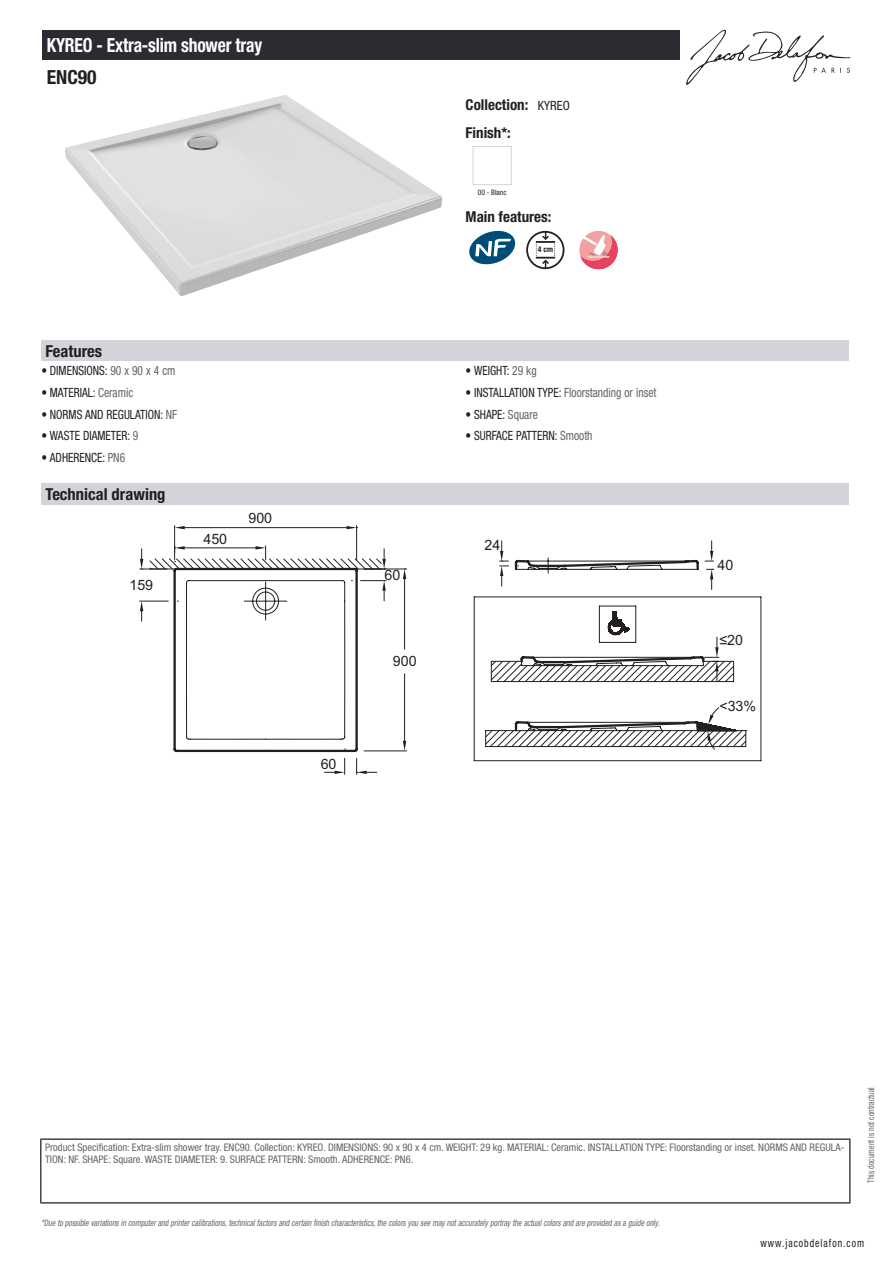
<style>
.page{position:relative;width:893px;height:1263px;background:#fff}
.page>*{position:absolute;margin:0;border:0;box-sizing:border-box;transform-origin:0 0}
.t1{font:700 condensed 19.5px "Helvetica Neue LT Std";letter-spacing:-.01em;color:#fff;scale:.9 1}
.t2{font:700 condensed 19.5px "Helvetica Neue LT Std";color:#231f20}
.t3{font:700 condensed 16.5px "Helvetica Neue LT Std";color:#231f20}
.t4{font:700 condensed 15px/27.8px "Helvetica Neue LT Std";color:#231f20}
.t5{font:14.25px "Arial";color:#231f20}
.t6{font:condensed 12.75px "Helvetica Neue LT Std";color:#231f20;scale:.9 1}
.t7{font:condensed 12.75px "Helvetica Neue LT Std";color:#626568;scale:.9 1}
.t8{font:condensed 11.25px "Helvetica Neue LT Std";letter-spacing:.1em;color:#231f20;scale:.87 1}
.t9{font:condensed 10.5px/12px "Helvetica Neue LT Std";color:#626568}
.t10{font:italic condensed 9px "Helvetica Neue LT Std";color:#626568;scale:.87 1}
.t11{font:condensed 9px "Helvetica Neue LT Std";color:#626568;scale:.87 1}
.t12{font:700 condensed 7.8px "Helvetica Neue LT Std";color:#231f20}
.t13{font:condensed 7.5px "Helvetica Neue LT Std";color:#231f20}
.s1{font-weight:400;font-size:12.75px}
.s2{color:#626568}
.s3{color:#231f20}
</style>
<div class="page">
<svg style="left:686px;top:30px;width:164px;height:55px"></svg>
<img style="left:65px;top:95px;width:377px;height:201px">
<div style="left:473px;top:146px;width:39px;height:39px;border:1px solid #d3d4da"></div>
<svg style="left:469px;top:231px;width:46px;height:33px"></svg>
<svg style="left:526px;top:231px;width:38px;height:38px"></svg>
<div style="left:579px;top:231px;width:39px;height:38px;background:#f2a1a1;border-radius:50%"></div>
<svg style="left:580px;top:234px;width:38px;height:35px"></svg>
<div style="left:41px;top:340px;width:808px;height:21px;background:#d3d4da"></div>
<div style="left:41px;top:483px;width:808px;height:22px;background:#d3d4da"></div>
<svg style="left:473px;top:596px;width:288px;height:165px"></svg>
<svg style="left:149px;top:558px;width:598px;height:189px"></svg>
<hr style="left:174px;top:526px;width:1px;height:34px;background:#231f20">
<hr style="left:356px;top:526px;width:1px;height:34px;background:#231f20">
<hr style="left:185px;top:527px;width:161px;height:1px;background:#231f20">
<svg style="left:175px;top:526px;width:10px;height:3px"></svg>
<hr style="left:185px;top:547px;width:70px;height:1px;background:#231f20">
<svg style="left:255px;top:546px;width:11px;height:14px"></svg>
<svg style="left:140px;top:601px;width:28px;height:20px"></svg>
<hr style="left:364px;top:750px;width:43px;height:1px;background:#231f20">
<hr style="left:364px;top:568px;width:43px;height:1px;background:#231f20">
<hr style="left:404px;top:674px;width:1px;height:67px;background:#231f20">
<hr style="left:404px;top:579px;width:1px;height:70px;background:#231f20">
<svg style="left:403px;top:741px;width:3px;height:10px"></svg>
<svg style="left:361px;top:580px;width:25px;height:21px"></svg>
<svg style="left:324px;top:758px;width:21px;height:16px"></svg>
<svg style="left:705px;top:541px;width:9px;height:21px"></svg>
<svg style="left:346px;top:526px;width:12px;height:3px"></svg>
<svg style="left:175px;top:546px;width:10px;height:6px"></svg>
<svg style="left:140px;top:549px;width:27px;height:21px"></svg>
<svg style="left:403px;top:569px;width:3px;height:10px"></svg>
<svg style="left:364px;top:549px;width:22px;height:21px"></svg>
<svg style="left:356px;top:758px;width:21px;height:16px"></svg>
<svg style="left:706px;top:569px;width:8px;height:20px"></svg>
<svg style="left:500px;top:541px;width:9px;height:45px"></svg>
<svg style="left:703px;top:637px;width:16px;height:44px"></svg>
<svg style="left:485px;top:706px;width:262px;height:45px"></svg>
<div style="left:43px;top:30px;width:637px;height:30px;background:#2a2c32"></div>
<hr style="left:40px;top:1138px;width:810px;height:2px;background:#040503">
<hr style="left:40px;top:1140px;width:1px;height:62px;background:#040503">
<hr style="left:849px;top:1140px;width:1px;height:62px;background:#040503">
<hr style="left:40px;top:1202px;width:810px;height:1px;background:#040503">
<h1 class="t1" style="left:47px;top:33px;width:241px">KYREO - Extra-slim shower tray</h1>
<h1 class="t2" style="left:47px;top:65px;width:51px">ENC90</h1>
<h3 class="t4" style="left:466px;top:90px;width:106px">Collection: <span class="s1">KYREO<br></span>Finish*:</h3>
<p class="t13" style="left:478px;top:188px;width:30px">00 - Blanc</p>
<h3 class="t4" style="left:466px;top:203px;width:87px">Main features:</h3>
<p class="t12" style="left:538px;top:245px;width:17px">4 cm</p>
<h2 class="t3" style="left:46px;top:341px;width:58px">Features</h2>
<p class="t6" style="left:41px;top:363px;width:151px">• DIMENSIONS: <span class="s2">90 x 90 x 4 cm</span></p>
<p class="t6" style="left:466px;top:363px;width:80px">• WEIGHT: <span class="s2">29 kg</span></p>
<p class="t6" style="left:41px;top:385px;width:104px">• MATERIAL: <span class="s2">Ceramic</span></p>
<p class="t7" style="left:466px;top:385px;width:213px"><span class="s3">• INSTALLATION TYPE:</span> Floorstanding or inset</p>
<p class="t6" style="left:41px;top:407px;width:153px">• NORMS AND REGULATION: <span class="s2">NF</span></p>
<p class="t6" style="left:466px;top:407px;width:82px">• SHAPE: <span class="s2">Square</span></p>
<p class="t6" style="left:41px;top:428px;width:109px">• WASTE DIAMETER: <span class="s2">9</span></p>
<p class="t6" style="left:466px;top:428px;width:143px">• SURFACE PATTERN: <span class="s2">Smooth</span></p>
<p class="t6" style="left:41px;top:450px;width:95px">• ADHERENCE: <span class="s2">PN6</span></p>
<h2 class="t3" style="left:46px;top:484px;width:121px">Technical drawing</h2>
<h3 class="t5" style="left:248px;top:509px;width:25px">900</h3>
<h3 class="t5" style="left:203px;top:529px;width:25px">450</h3>
<h3 class="t5" style="left:129px;top:575px;width:25px">159</h3>
<h3 class="t5" style="left:484px;top:535px;width:17px">24</h3>
<h3 class="t5" style="left:384px;top:565px;width:17px">60</h3>
<h3 class="t5" style="left:321px;top:754px;width:17px">60</h3>
<h3 class="t5" style="left:393px;top:652px;width:25px">900</h3>
<h3 class="t5" style="left:717px;top:555px;width:17px">40</h3>
<h3 class="t5" style="left:719px;top:630px;width:25px">≤20</h3>
<h3 class="t5" style="left:719px;top:696px;width:38px">&lt;33%</h3>
<p class="t9" style="left:45px;top:1141px;width:801px">Product Specification: Extra-slim shower tray. ENC90. Collection: KYREO. DIMENSIONS: 90 x 90 x 4 cm. WEIGHT: 29 kg. MATERIAL: Ceramic. INSTALLATION TYPE: Floorstanding or inset. NORMS AND REGULA-<br>TION: NF. SHAPE: Square. WASTE DIAMETER: 9. SURFACE PATTERN: Smooth. ADHERENCE: PN6.</p>
<p class="t10" style="left:41px;top:1217px;width:714px">*Due to possible variationsin computerand printercalibrations,technicalfactorsand certain finish characteristics,the colorsyou see maynotaccuratelyportraythe actualcolorsand are provided asa guide only.</p>
<p class="t11" style="left:866px;top:1183px;width:111px;rotate:-90deg">This document is not contractual</p>
<p class="t8" style="left:760px;top:1237px;width:121px">www.jacobdelafon.com</p>
</div>
